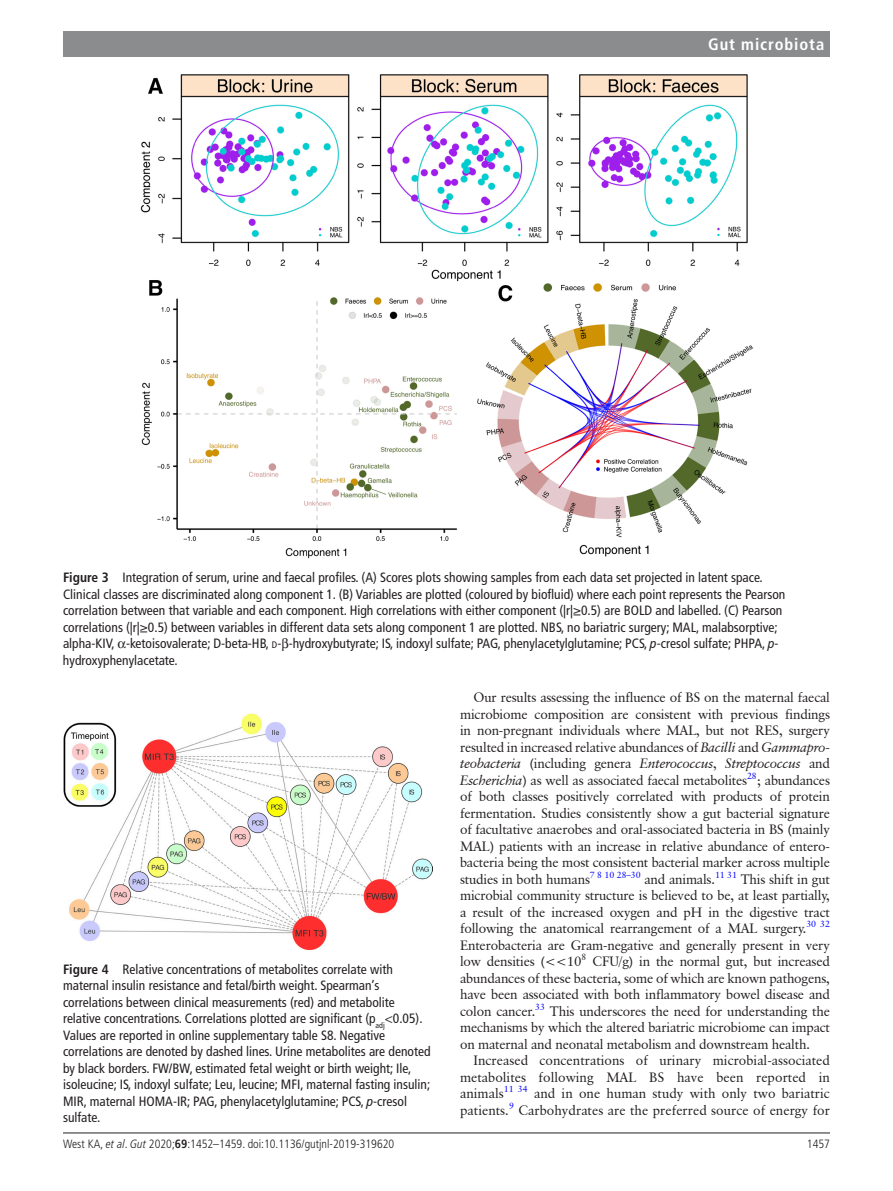
<style>
.page{position:relative;width:893px;height:1191px;background:#fff}
.page>*{position:absolute;margin:0;border:0;box-sizing:border-box;transform-origin:0 0}
.t1{font:700 condensed 16.5px "Frutiger LT Pro";letter-spacing:.055em;color:#fff}
.t2{font:13.5px/16.5px "Classical Garamond BT";color:#231f20;text-align:justify}
.t3{font:condensed 13.5px/16.5px "Frutiger LT Pro";color:#231f20}
.t4{font:300 condensed 12px "Frutiger LT Pro";color:#231f20}
.s1{font-weight:700}
.s2{font-size:9.45px}
.s3{font-style:italic}
</style>
<div class="page">
<hr style="left:63px;top:1132px;width:767px;height:1px;background:#231f20">
<div style="left:63px;top:31px;width:767px;height:25px;background:#8a8c8e"></div>
<img style="left:140px;top:74px;width:613px;height:484px">
<img style="left:63px;top:713px;width:370px;height:236px">
<p class="t1" style="left:708px;top:34px;width:118px">Gut microbiota</p>
<p class="t3" style="left:63px;top:569px;width:724px"><span class="s1">Figure 3</span> Integration of serum, urine and faecal profiles. (A) Scores plots showing samples from each data set projected in latent space.<br>Clinical classes are discriminated along component 1. (B) Variables are plotted (coloured by biofluid) where each point represents the Pearson correlation between that variable and each component. High correlations with either component (|r|≥0.5) are BOLD and labelled. (C) Pearson correlations (|r|≥0.5) between variables in different data sets along component 1 are plotted. NBS, no bariatric surgery; MAL, malabsorptive; alpha-KIV, -ketoisovalerate; D-beta-HB, <span class="s2">d</span>- -hydroxybutyrate; IS, indoxyl sulfate; PAG, phenylacetylglutamine; PCS, <span class="s3">p</span>-cresol sulfate; PHPA, <span class="s3">p&shy;</span>hydroxyphenylacetate.</p>
<p class="t3" style="left:63px;top:960px;width:369px"><span class="s1">Figure 4</span> Relative concentrations of metabolites correlate with maternal insulin resistance and fetal/birth weight. Spearman’s correlations between clinical measurements (red) and metabolite relative concentrations. Correlations plotted are significant (p<sub>adj</sub>&lt;0.05).<br>Values are reported in online supplementary table S8. Negative correlations are denoted by dashed lines. Urine metabolites are denoted by black borders. FW/BW, estimated fetal weight or birth weight; Ile, isoleucine; IS, indoxyl sulfate; Leu, leucine; MFI, maternal fasting insulin; MIR, maternal HOMA-IR; PAG, phenylacetylglutamine; PCS, <span class="s3">p</span>-cresol sulfate.</p>
<p class="t2" style="left:460px;top:689px;width:371px;text-indent:14px">Our results assessing the influence of BS on the maternal faecal microbiome composition are consistent with previous findings in non-pregnant individuals where MAL, but not RES, surgery resulted in increased relative abundances of <span class="s3">Bacilli</span> and <span class="s3">Gammapro&shy;teobacteria</span> (including genera <span class="s3">Enterococcus</span>, <span class="s3">Streptococcus</span> and <span class="s3">Escherichia</span>) as well as associated faecal metabolites<sup>28</sup>; abundances of both classes positively correlated with products of protein fermentation. Studies consistently show a gut bacterial signature of facultative anaerobes and oral-associated bacteria in BS (mainly MAL) patients with an increase in relative abundance of entero&shy;bacteria being the most consistent bacterial marker across multiple studies in both humans<sup>7</sup> <sup>8</sup> <sup>10</sup> <sup>28–30</sup> and animals.<sup>11</sup> <sup>31</sup> This shift in gut microbial community structure is believed to be, at least partially, a result of the increased oxygen and pH in the digestive tract following the anatomical rearrangement of a MAL surgery.<sup>30</sup> <sup>32<br></sup>Enterobacteria are Gram-negative and generally present in very low densities (&lt;&lt;10<sup>8</sup> CFU/g) in the normal gut, but increased abundances of these bacteria, some of which are known pathogens, have been associated with both inflammatory bowel disease and colon cancer.<sup>33</sup> This underscores the need for understanding the mechanisms by which the altered bariatric microbiome can impact on maternal and neonatal metabolism and downstream health.</p>
<p class="t2" style="left:460px;top:1052px;width:371px;text-indent:14px">Increased concentrations of urinary microbial-associated metabolites following MAL BS have been reported in animals<sup>11</sup> <sup>34</sup></p>
<p class="t2" style="left:460px;top:1085px;width:371px;text-align:right">and in one human study with only two bariatric<br>patients.<sup>9</sup> Carbohydrates are the preferred source of energy for</p>
<p class="t4" style="left:63px;top:1136px;width:333px">West KA, <span class="s3">et al</span>. <span class="s3">Gut</span> 2020;<span class="s1">69</span>:1452–1459. doi:10.1136/gutjnl-2019-319620</p>
<p class="t4" style="left:807px;top:1136px;width:25px">1457</p>
</div>
